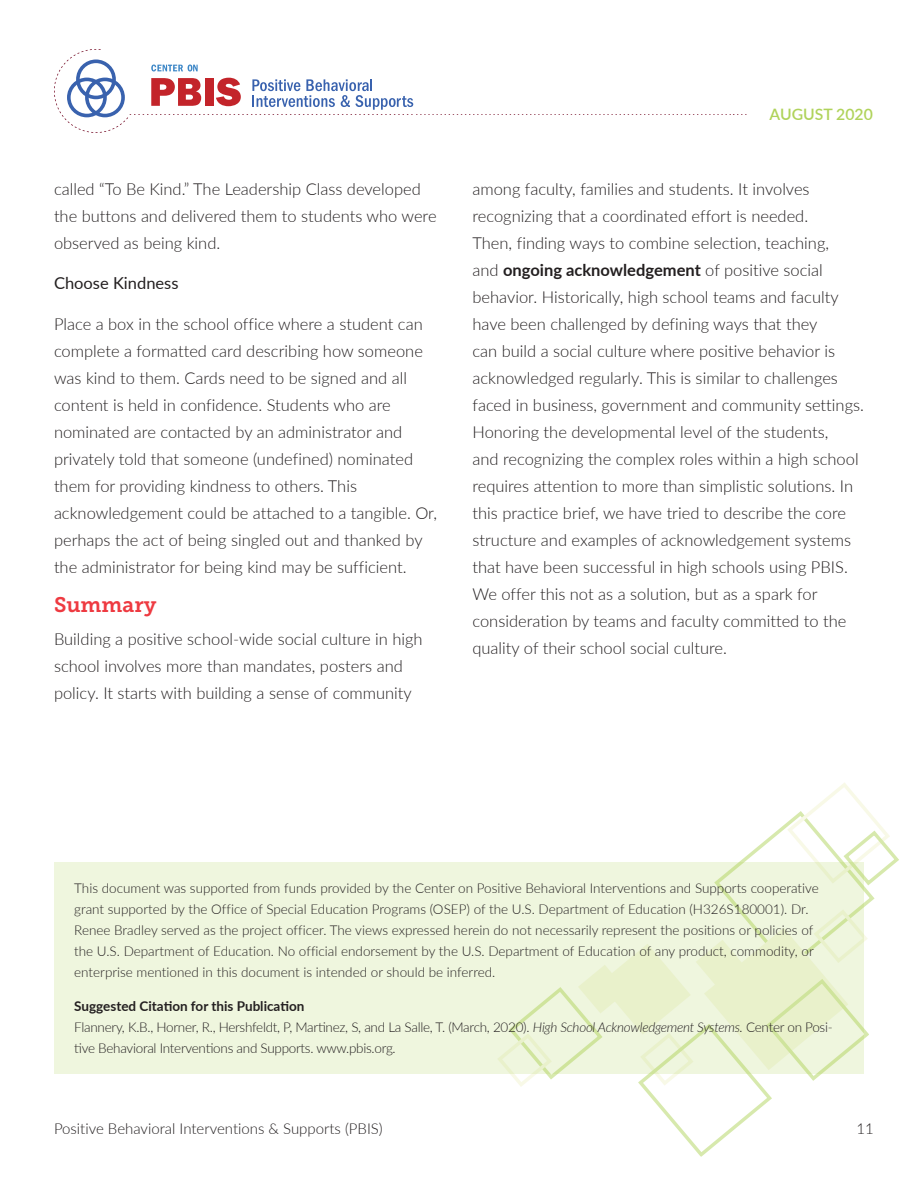
<style>
.page{position:relative;width:918px;height:1188px;background:#fff}
.page>*{position:absolute;margin:0;border:0;box-sizing:border-box;transform-origin:0 0}
.Subhead_1{font:21px "Museo Slab 700";color:#ee3a41}
.body{font:300 16.5px/27px "Lato";color:#231f20}
.Subhead_3{font:16.5px "Lato";color:#231f20}
.t1{font:600 15.75px "Lato";color:#b0d35b}
.t2{font:300 15px "Lato";color:#231f20}
.body-2{font:300 13.5px/21px "Lato";color:#231f20}
.body-3{font:300 13.5px/21px "Lato";letter-spacing:-.02em;color:#231f20}
.t3{font:700 13.5px "Lato";color:#231f20}
.s1{font-weight:700}
.s2{font-style:italic}
</style>
<div class="page">
<svg style="left:54px;top:49px;width:693px;height:84px"></svg>
<svg style="left:739px;top:782px;width:160px;height:299px"></svg>
<svg style="left:638px;top:1074px;width:150px;height:83px"></svg>
<svg style="left:510px;top:1074px;width:48px;height:13px"></svg>
<div style="left:54px;top:862px;width:810px;height:212px;background:linear-gradient(to right,#f0f7e1,#ecf4d5)"></div>
<p class="body" style="left:54px;top:175px;width:384px">called “To Be Kind.” The Leadership Class developed the buttons and delivered them to students who were observed as being kind.</p>
<p class="Subhead_3" style="left:54px;top:271px;width:126px">Choose Kindness</p>
<p class="body" style="left:54px;top:310px;width:385px">Place a box in the school office where a student can complete a formatted card describing how someone was kind to them. Cards need to be signed and all content is held in confidence. Students who are nominated are contacted by an administrator and privately told that someone (undefined) nominated them for providing kindness to others. This acknowledgement could be attached to a tangible. Or, perhaps the act of being singled out and thanked by the administrator for being kind may be sufficient.</p>
<p class="Subhead_1" style="left:54px;top:593px;width:104px">Summary</p>
<p class="body" style="left:54px;top:625px;width:370px">Building a positive school-wide social culture in high school involves more than mandates, posters and policy. It starts with building a sense of community</p>
<p class="t1" style="left:770px;top:102px;width:105px">AUGUST 2020</p>
<p class="body" style="left:472px;top:175px;width:393px">among faculty, families and students. It involves recognizing that a coordinated effort is needed.<br>Then, finding ways to combine selection, teaching,<br>and <span class="s1">ongoing acknowledgement</span> of positive social behavior. Historically, high school teams and faculty have been challenged by defining ways that they<br>can build a social culture where positive behavior is acknowledged regularly. This is similar to challenges faced in business, government and community settings.<br>Honoring the developmental level of the students,<br>and recognizing the complex roles within a high school requires attention to more than simplistic solutions. In this practice brief, we have tried to describe the core structure and examples of acknowledgement systems that have been successful in high schools using PBIS.<br>We offer this not as a solution, but as a spark for consideration by teams and faculty committed to the quality of their school social culture.</p>
<p class="body-2" style="left:74px;top:877px;width:746px">This document was supported from funds provided by the Center on Positive Behavioral Interventions and Supports cooperative grant supported by the Office of Special Education Programs (OSEP) of the U.S. Department of Education (H326S180001). Dr.<br>Renee Bradley served as the project officer. The views expressed herein do not necessarily represent the positions or policies of the U.S. Department of Education. No official endorsement by the U.S. Department of Education of any product, commodity, or enterprise mentioned in this document is intended or should be inferred.</p>
<p class="t3" style="left:74px;top:996px;width:232px">Suggested Citation for this Publication</p>
<p class="body-3" style="left:74px;top:1016px;width:760px">Flannery, K.B., Horner, R., Hershfeldt, P, Martinez, S, and La Salle, T. (March, 2020). <span class="s2">High School Acknowledgement Systems.</span> Center on Posi&shy;tive Behavioral Interventions and Supports. www.pbis.org.</p>
<p class="t2" style="left:54px;top:1118px;width:330px">Positive Behavioral Interventions &amp; Supports (PBIS)</p>
<p class="t2" style="left:856px;top:1118px;width:19px">11</p>
</div>
